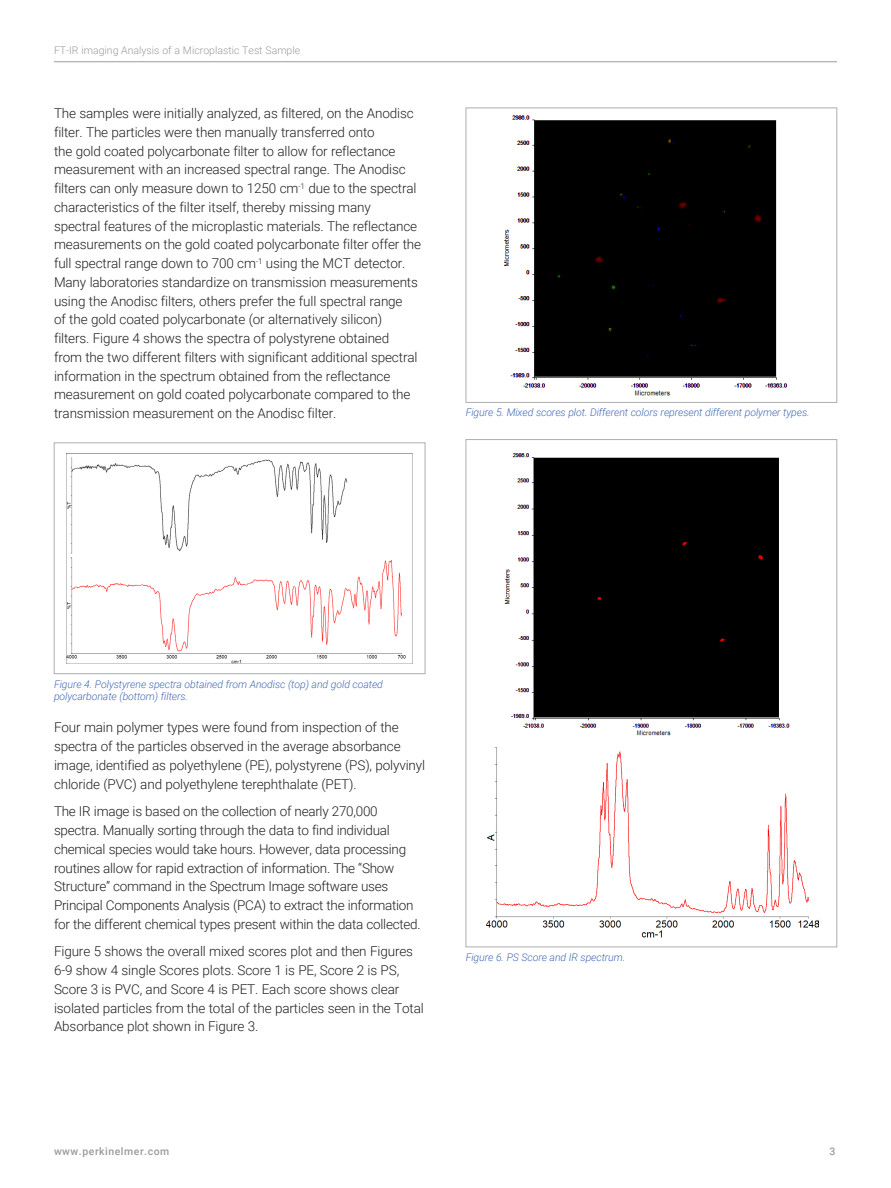
<style>
.page{position:relative;width:891px;height:1188px;background:#fff}
.page>*{position:absolute;margin:0;border:0;box-sizing:border-box;transform-origin:0 0}
.t1{font:300 13.5px/18.8px "Roboto";letter-spacing:-.01em;color:#231f20}
.t2{font:italic 300 10.5px/12px "Roboto";letter-spacing:-.01em;color:#406ab4}
.t3{font:300 10.5px "Roboto";color:#999b9e}
.t4{font:500 10.5px "Roboto";letter-spacing:.05em;color:#999b9e}
</style>
<div class="page">
<hr style="left:54px;top:61px;width:783px;height:1px;background:#999b9e">
<img style="left:67px;top:453px;width:345px;height:210px">
<div style="left:54px;top:443px;width:371px;height:231px;border:1px solid #adaeb2"></div>
<img style="left:503px;top:115px;width:284px;height:281px">
<div style="left:466px;top:108px;width:371px;height:295px;border:1px solid #adaeb2"></div>
<img style="left:504px;top:453px;width:286px;height:283px">
<img style="left:486px;top:747px;width:332px;height:191px">
<p class="t3" style="left:54px;top:43px;width:248px">FT-IR imaging Analysis of a Microplastic Test Sample</p>
<p class="t1" style="left:54px;top:103px;width:369px">The samples were initially analyzed, as filtered, on the Anodisc filter. The particles were then manually transferred onto<br>the gold coated polycarbonate filter to allow for reflectance measurement with an increased spectral range. The Anodisc filters can only measure down to 1250 cm<sup>-1</sup> due to the spectral characteristics of the filter itself, thereby missing many<br>spectral features of the microplastic materials. The reflectance measurements on the gold coated polycarbonate filter offer the full spectral range down to 700 cm<sup>-1</sup> using the MCT detector.<br>Many laboratories standardize on transmission measurements using the Anodisc filters, others prefer the full spectral range<br>of the gold coated polycarbonate (or alternatively silicon)<br>filters. Figure 4 shows the spectra of polystyrene obtained<br>from the two different filters with significant additional spectral information in the spectrum obtained from the reflectance measurement on gold coated polycarbonate compared to the transmission measurement on the Anodisc filter.</p>
<p class="t2" style="left:466px;top:406px;width:345px">Figure 5. Mixed scores plot. Different colors represent different polymer types.</p>
<p class="t2" style="left:54px;top:678px;width:330px">Figure 4. Polystyrene spectra obtained from Anodisc (top) and gold coated polycarbonate (bottom) filters.</p>
<p class="t1" style="left:54px;top:718px;width:373px">Four main polymer types were found from inspection of the spectra of the particles observed in the average absorbance image, identified as polyethylene (PE), polystyrene (PS), polyvinyl chloride (PVC) and polyethylene terephthalate (PET).</p>
<p class="t1" style="left:54px;top:802px;width:368px">The IR image is based on the collection of nearly 270,000 spectra. Manually sorting through the data to find individual chemical species would take hours. However, data processing routines allow for rapid extraction of information. The “Show Structure” command in the Spectrum Image software uses Principal Components Analysis (PCA) to extract the information for the different chemical types present within the data collected.</p>
<p class="t1" style="left:54px;top:942px;width:371px">Figure 5 shows the overall mixed scores plot and then Figures 6-9 show 4 single Scores plots. Score 1 is PE, Score 2 is PS, Score 3 is PVC, and Score 4 is PET. Each score shows clear isolated particles from the total of the particles seen in the Total Absorbance plot shown in Figure 3.</p>
<p class="t2" style="left:466px;top:951px;width:161px">Figure 6. PS Score and IR spectrum.</p>
<p class="t4" style="left:54px;top:1144px;width:117px">www.perkinelmer.com</p>
<p class="t4" style="left:829px;top:1144px;width:7px">3</p>
</div>
